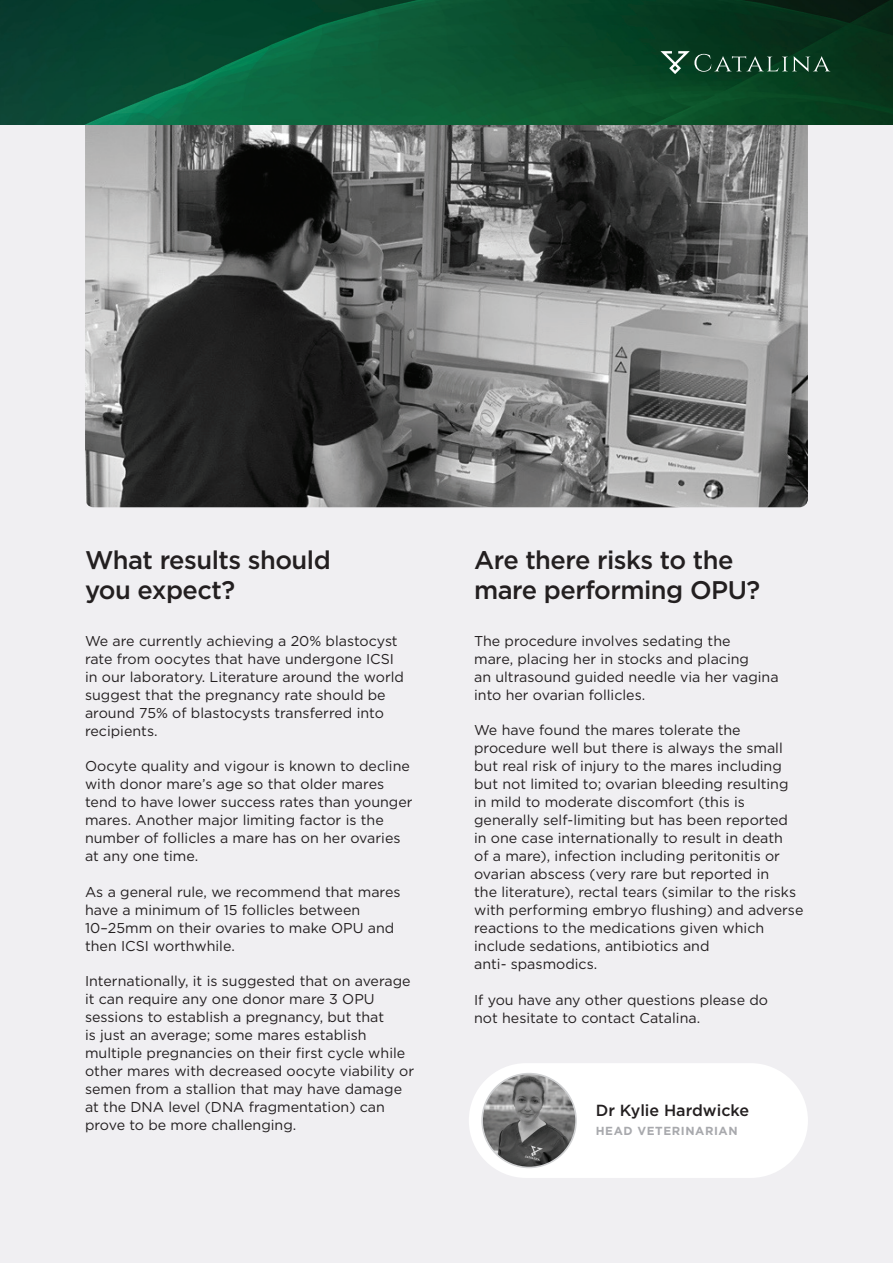
<style>
.page{position:relative;width:893px;height:1263px;background:#f0eff2}
.page>*{position:absolute;margin:0;border:0;box-sizing:border-box;transform-origin:0 0}
.t1{font:500 25.5px/30px "Gotham HTF";letter-spacing:-.02em;color:#231f20}
.t2{font:500 16.05px "Gotham HTF";color:#231f20}
.t3{font:14.25px/18px "Gotham HTF";color:#231f20}
.t4{font:700 11.7px "Gotham HTF";letter-spacing:.05em;color:#a8a9ad}
</style>
<div class="page">
<img style="left:85px;top:124px;width:723px;height:383px">
<img style="left:0;top:0;width:893px;height:124px">
<svg style="left:660px;top:51px;width:170px;height:23px;background:#28553d"></svg>
<div style="left:469px;top:1063px;width:339px;height:115px;background:#fff;border-radius:57px"></div>
<img style="left:482px;top:1073px;width:94px;height:94px;border-radius:47px">
<div style="left:481px;top:1073px;width:96px;height:95px;border:2px solid #d1d2d4;border-radius:50%"></div>
<h1 class="t1" style="left:85px;top:544px;width:247px">What results should you expect?</h1>
<p class="t3" style="left:85px;top:632px;width:320px">We are currently achieving a 20% blastocyst rate from oocytes that have undergone ICSI in our laboratory. Literature around the world suggest that the pregnancy rate should be around 75% of blastocysts transferred into recipients.</p>
<p class="t3" style="left:85px;top:757px;width:329px">Oocyte quality and vigour is known to decline with donor mare’s age so that older mares tend to have lower success rates than younger mares. Another major limiting factor is the number of follicles a mare has on her ovaries at any one time.</p>
<p class="t3" style="left:85px;top:882px;width:317px">As a general rule, we recommend that mares have a minimum of 15 follicles between 10–25mm on their ovaries to make OPU and then ICSI worthwhile.</p>
<p class="t3" style="left:85px;top:971px;width:331px">Internationally, it is suggested that on average it can require any one donor mare 3 OPU sessions to establish a pregnancy, but that<br>is just an average; some mares establish multiple pregnancies on their first cycle while other mares with decreased oocyte viability or semen from a stallion that may have damage at the DNA level (DNA fragmentation) can prove to be more challenging.</p>
<h1 class="t1" style="left:474px;top:544px;width:288px">Are there risks to the mare performing OPU?</h1>
<p class="t3" style="left:474px;top:632px;width:306px">The procedure involves sedating the<br>mare, placing her in stocks and placing<br>an ultrasound guided needle via her vagina into her ovarian follicles.</p>
<p class="t3" style="left:474px;top:721px;width:331px">We have found the mares tolerate the procedure well but there is always the small but real risk of injury to the mares including but not limited to; ovarian bleeding resulting in mild to moderate discomfort (this is generally self-limiting but has been reported in one case internationally to result in death<br>of a mare), infection including peritonitis or ovarian abscess (very rare but reported in<br>the literature), rectal tears (similar to the risks with performing embryo flushing) and adverse reactions to the medications given which include sedations, antibiotics and<br>anti- spasmodics.</p>
<p class="t3" style="left:474px;top:990px;width:295px">If you have any other questions please do not hesitate to contact Catalina.</p>
<p class="t2" style="left:596px;top:1102px;width:155px">Dr Kylie Hardwicke</p>
<p class="t4" style="left:596px;top:1124px;width:143px">HEAD VETERINARIAN</p>
</div>
